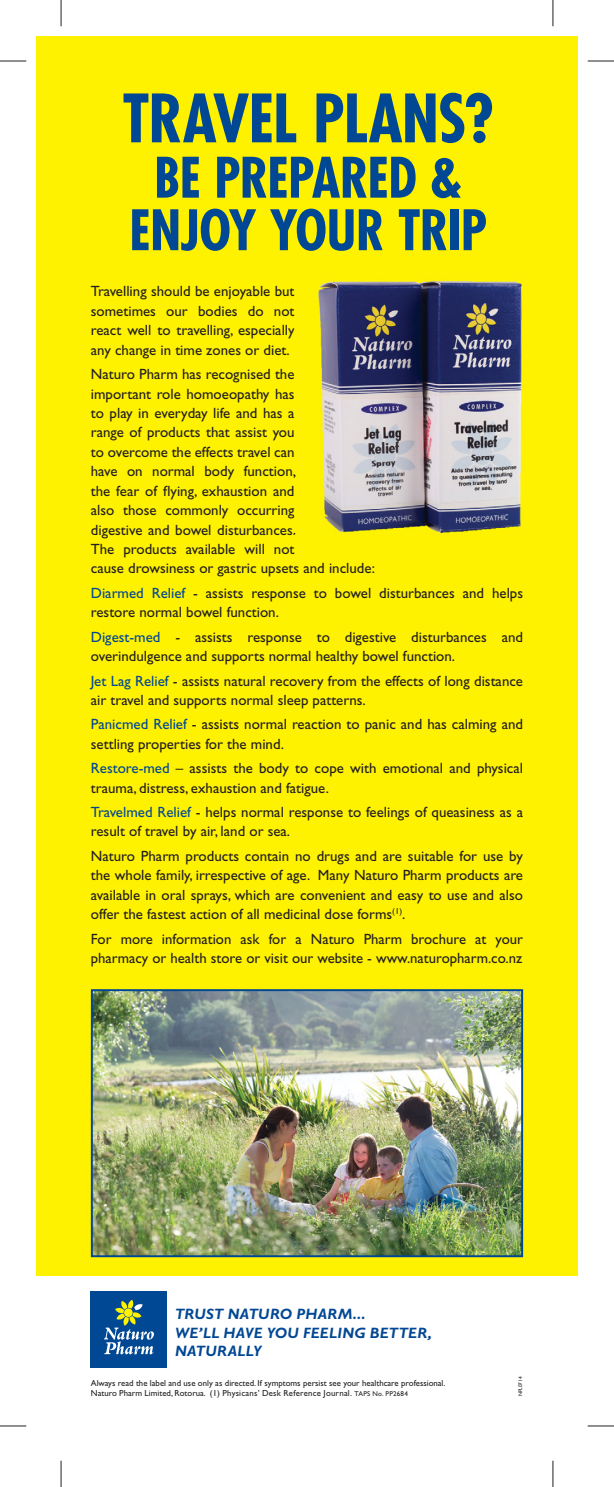
<style>
.page{position:relative;width:614px;height:1487px;background:#fff}
.page>*{position:absolute;margin:0;border:0;box-sizing:border-box;transform-origin:0 0}
.t1{font:700 condensed 64.75px "Futura";letter-spacing:-.015em;color:#004794}
.t2{font:700 condensed 54.25px/52.5px "Futura";letter-spacing:-.01em;color:#004794;text-align:center}
.t3{font:italic 700 15.05px/18px "Gill Sans";letter-spacing:.02em;color:#004794}
.t4{font:14.88px/19.4px "Gill Sans";color:#231f20}
.t5{font:8.75px/10.5px "Gill Sans";color:#231f20}
.t6{font:5.25px "Gill Sans";color:#231f20}
.s1{color:#004794}
.s2{font-size:7px}
</style>
<div class="page">
<div style="left:36px;top:36px;width:541px;height:1239px;background:#fff200"></div>
<div style="left:91px;top:1291px;width:76px;height:76px;background:#004794"></div>
<svg style="left:104px;top:1300px;width:50px;height:54px"></svg>
<img style="left:94px;top:992px;width:425px;height:261px">
<div style="left:91px;top:989px;width:431px;height:267px;border:2px solid #004794"></div>
<img style="left:295px;top:280px;width:227px;height:255px">
<svg style="left:0;top:61px;width:26px;height:1px"></svg>
<svg style="left:587px;top:61px;width:26px;height:1px"></svg>
<svg style="left:0;top:1425px;width:26px;height:1px"></svg>
<svg style="left:587px;top:1425px;width:26px;height:1px"></svg>
<svg style="left:61px;top:0;width:1px;height:26px"></svg>
<svg style="left:61px;top:1460px;width:1px;height:26px"></svg>
<svg style="left:552px;top:0;width:1px;height:26px"></svg>
<svg style="left:552px;top:1460px;width:1px;height:26px"></svg>
<h1 class="t1" style="left:122px;top:90px;width:372px">TRAVEL PLANS?</h1>
<h2 class="t2" style="left:129px;top:156px;width:359px">BE PREPARED &amp;<br>ENJOY YOUR TRIP</h2>
<p class="t4" style="left:91px;top:283px;width:205px;text-align:justify">Travelling should be enjoyable but sometimes our bodies do not react well to travelling, especially any change in time zones or diet.</p>
<p class="t4" style="left:91px;top:366px;width:285px">Naturo Pharm has recognised the<br>important role homoeopathy has<br>to play in everyday life and has a<br>range of products that assist you<br>to overcome the effects travel can<br>have on normal body function,<br>the fear of flying, exhaustion and<br>also those commonly occurring<br>digestive and bowel disturbances.<br>The products available will not<br>cause drowsiness or gastric upsets and include:</p>
<p class="t4" style="left:91px;top:584px;width:433px"><span class="s1">Diarmed Relief</span> - assists response to bowel disturbances and helps restore normal bowel function.</p>
<p class="t4" style="left:91px;top:628px;width:433px"><span class="s1">Digest-med</span> - assists response to digestive disturbances and overindulgence and supports normal healthy bowel function.</p>
<p class="t4" style="left:91px;top:672px;width:433px"><span class="s1">Jet Lag Relief</span> - assists natural recovery from the effects of long distance air travel and supports normal sleep patterns.</p>
<p class="t4" style="left:91px;top:716px;width:433px"><span class="s1">Panicmed Relief</span> - assists normal reaction to panic and has calming and settling properties for the mind.</p>
<p class="t4" style="left:91px;top:760px;width:433px"><span class="s1">Restore-med</span> – assists the body to cope with emotional and physical trauma, distress, exhaustion and fatigue.</p>
<p class="t4" style="left:91px;top:803px;width:433px"><span class="s1">Travelmed Relief</span> - helps normal response to feelings of queasiness as a result of travel by air, land or sea.</p>
<p class="t4" style="left:91px;top:847px;width:433px;text-align:justify">Naturo Pharm products contain no drugs and are suitable for use by the whole family, irrespective of age. Many Naturo Pharm products are available in oral sprays, which are convenient and easy to use and also offer the fastest action of all medicinal dose forms<sup>(1)</sup>.</p>
<p class="t4" style="left:91px;top:930px;width:433px">For more information ask for a Naturo Pharm brochure at your pharmacy or health store or visit our website - www.naturopharm.co.nz</p>
<p class="t3" style="left:175px;top:1306px;width:258px">TRUST NATURO PHARM...<br>WE’LL HAVE YOU FEELING BETTER,<br>NATURALLY</p>
<p class="t5" style="left:91px;top:1378px;width:356px">Always read the label and use only as directed. If symptoms persist see your healthcare professional.<br>Naturo Pharm Limited, Rotorua. (1) Physicans’ Desk Reference Journal. <span class="s2">TAPS No. PP2684</span></p>
<p class="t6" style="left:518px;top:1396px;width:21px;rotate:-90deg">NPL0714</p>
</div>
